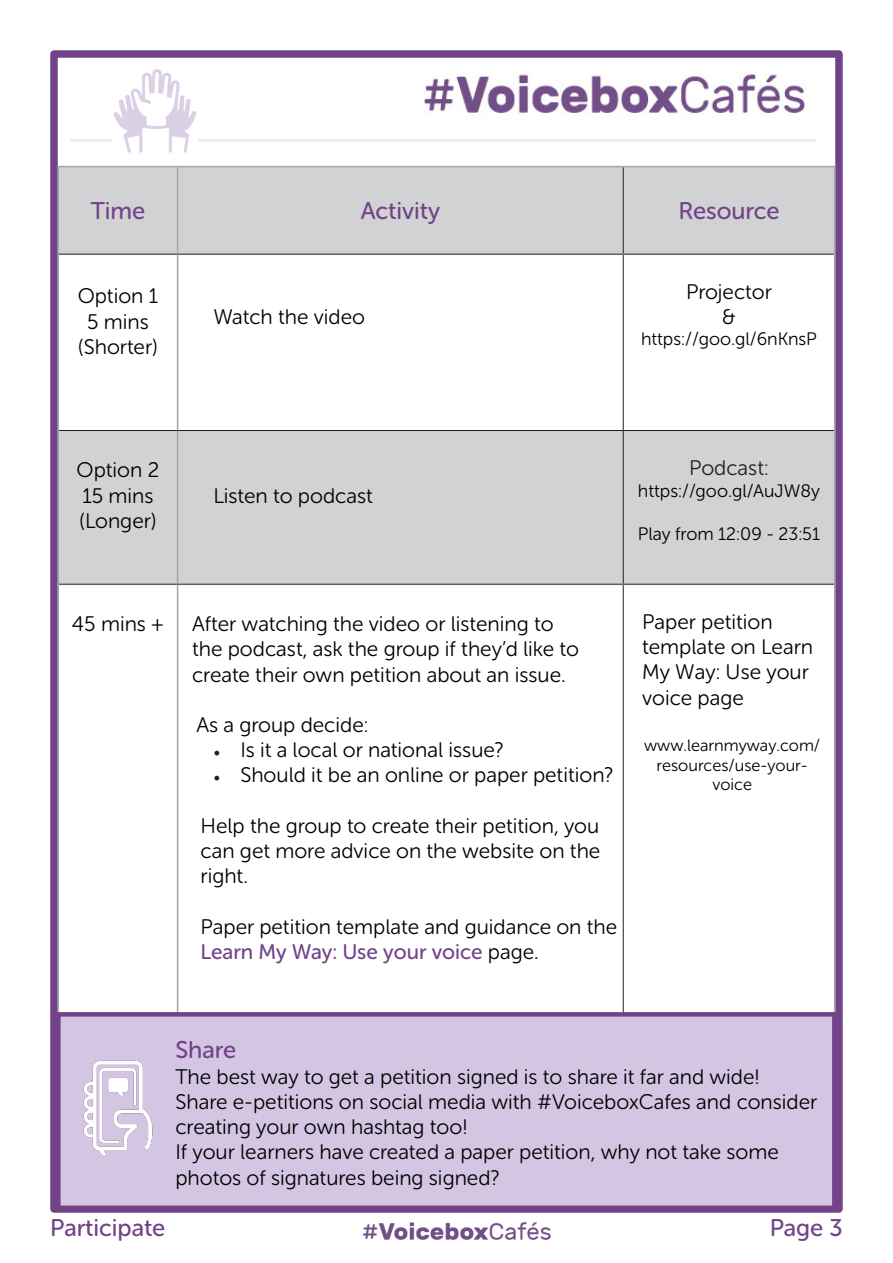
<style>
.page{position:relative;width:893px;height:1263px;background:#fff}
.page>*{position:absolute;margin:0;border:0;box-sizing:border-box;transform-origin:0 0}
.t1{font:24px "Museo Sans Rounded 500";color:#724388}
.t2{font:21px/25.2px "Museo Sans Rounded 300";color:#000}
.t3{font:21px "Museo Sans Rounded 300";color:#231f20}
.t4{font:18px "Museo Sans Rounded 300";color:#000}
.t5{font:16.5px/19.8px "Museo Sans Rounded 300";color:#000;text-align:center}
.s1{font-family:"Minion Pro";font-size:18px;color:#231f20}
.s2{font-family:"Museo Sans Rounded 500";color:#724388}
</style>
<div class="page">
<div style="left:50px;top:50px;width:793px;height:1163px;border:8px solid #724388"></div>
<hr style="left:70px;top:139px;width:746px;height:3px;background:#a4a5a9">
<img style="left:112px;top:69px;width:86px;height:84px">
<img style="left:362px;top:1222px;width:189px;height:18px">
<img style="left:424px;top:74px;width:381px;height:40px">
<svg style="left:59px;top:167px;width:775px;height:416px;fill:#d1d2d4"></svg>
<hr style="left:58px;top:166px;width:120px;height:1px;background:#a4a5a9">
<hr style="left:58px;top:167px;width:1px;height:87px;background:#a4a5a9">
<hr style="left:178px;top:166px;width:445px;height:1px;background:#a4a5a9">
<hr style="left:177px;top:167px;width:1px;height:86px;background:#a4a5a9">
<hr style="left:623px;top:166px;width:212px;height:1px;background:#a4a5a9">
<hr style="left:834px;top:167px;width:1px;height:87px;background:#a4a5a9">
<hr style="left:58px;top:254px;width:1px;height:176px;background:#a4a5a9">
<hr style="left:177px;top:255px;width:1px;height:175px;background:#a4a5a9">
<hr style="left:834px;top:254px;width:1px;height:176px;background:#a4a5a9">
<hr style="left:58px;top:430px;width:1px;height:154px;background:#a4a5a9">
<hr style="left:177px;top:431px;width:1px;height:152px;background:#a4a5a9">
<hr style="left:834px;top:430px;width:1px;height:154px;background:#a4a5a9">
<hr style="left:58px;top:584px;width:1px;height:430px;background:#a4a5a9">
<hr style="left:177px;top:585px;width:1px;height:429px;background:#a4a5a9">
<hr style="left:834px;top:584px;width:1px;height:430px;background:#a4a5a9">
<hr style="left:623px;top:167px;width:1px;height:86px;background:#231f20">
<hr style="left:623px;top:255px;width:1px;height:175px;background:#231f20">
<hr style="left:59px;top:430px;width:119px;height:1px;background:#231f20">
<hr style="left:178px;top:430px;width:445px;height:1px;background:#231f20">
<hr style="left:623px;top:430px;width:211px;height:1px;background:#231f20">
<hr style="left:623px;top:431px;width:1px;height:152px;background:#231f20">
<hr style="left:623px;top:585px;width:1px;height:429px;background:#231f20">
<hr style="left:59px;top:253px;width:119px;height:2px;background:#655d5a">
<hr style="left:178px;top:253px;width:445px;height:2px;background:#655d5a">
<hr style="left:623px;top:253px;width:211px;height:2px;background:#655d5a">
<hr style="left:59px;top:583px;width:119px;height:2px;background:#655d5a">
<hr style="left:178px;top:583px;width:445px;height:2px;background:#655d5a">
<hr style="left:623px;top:583px;width:211px;height:2px;background:#655d5a">
<div style="left:58px;top:1014px;width:776px;height:194px;background:#d4c6e2"></div>
<div style="left:56px;top:1012px;width:781px;height:198px;border:4px solid #724388"></div>
<img style="left:83px;top:1060px;width:70px;height:95px">
<p class="t1" style="left:91px;top:198px;width:56px">Time</p>
<p class="t1" style="left:361px;top:198px;width:81px">Activity</p>
<p class="t1" style="left:678px;top:198px;width:102px">Resource</p>
<p class="t2" style="left:78px;top:284px;width:82px">Option 1</p>
<p class="t2" style="left:87px;top:309px;width:63px">5 mins</p>
<p class="t2" style="left:78px;top:334px;width:81px">(Shorter)</p>
<p class="t2" style="left:213px;top:304px;width:153px">Watch the video</p>
<p class="t2" style="left:686px;top:279px;width:87px">Projector</p>
<p class="t2" style="left:722px;top:304px;width:15px">&amp;</p>
<p class="t4" style="left:641px;top:329px;width:177px">https://goo.gl/6nKnsP</p>
<p class="t2" style="left:77px;top:458px;width:84px">Option 2</p>
<p class="t2" style="left:82px;top:483px;width:73px">15 mins</p>
<p class="t2" style="left:79px;top:508px;width:79px">(Longer)</p>
<p class="t2" style="left:213px;top:483px;width:161px">Listen to podcast</p>
<p class="t3" style="left:689px;top:457px;width:81px">Podcast:</p>
<p class="t4" style="left:638px;top:481px;width:183px">https://goo.gl/AuJW8y</p>
<p class="t4" style="left:638px;top:524px;width:184px">Play from 12:09 - 23:51</p>
<p class="t2" style="left:72px;top:612px;width:94px">45 mins +</p>
<p class="t2" style="left:192px;top:612px;width:363px">After watching the video or listening to</p>
<p class="t2" style="left:192px;top:637px;width:389px">the podcast, ask the group if they’d like to create their own petition about an issue.</p>
<p class="t2" style="left:196px;top:712px;width:174px">As a group decide:</p>
<p class="t2" style="left:213px;top:738px;width:292px"><span class="s1">•</span> Is it a local or national issue?</p>
<p class="t2" style="left:213px;top:763px;width:402px"><span class="s1">•</span> Should it be an online or paper petition?</p>
<p class="t2" style="left:201px;top:813px;width:401px;text-align:justify">Help the group to create their petition, you can get more advice on the website on the right.</p>
<p class="t2" style="left:201px;top:914px;width:418px">Paper petition template and guidance on the<br><span class="s2">Learn My Way: Use your voice</span> page.</p>
<p class="t2" style="left:642px;top:609px;width:172px">Paper petition template on Learn<br>My Way: Use your voice page</p>
<p class="t5" style="left:644px;top:735px;width:178px">www.learnmyway.com/ resources/use-your&shy;voice</p>
<p class="t1" style="left:175px;top:1037px;width:62px">Share</p>
<p class="t2" style="left:175px;top:1064px;width:586px">The best way to get a petition signed is to share it far and wide!</p>
<p class="t2" style="left:175px;top:1089px;width:643px">Share e-petitions on social media with #VoiceboxCafes and consider creating your own hashtag too!</p>
<p class="t2" style="left:175px;top:1140px;width:605px">If your learners have created a paper petition, why not take some</p>
<p class="t2" style="left:175px;top:1165px;width:326px">photos of signatures being signed?</p>
<p class="t1" style="left:50px;top:1214px;width:117px">Participate</p>
<p class="t1" style="left:770px;top:1214px;width:74px">Page 3</p>
</div>
